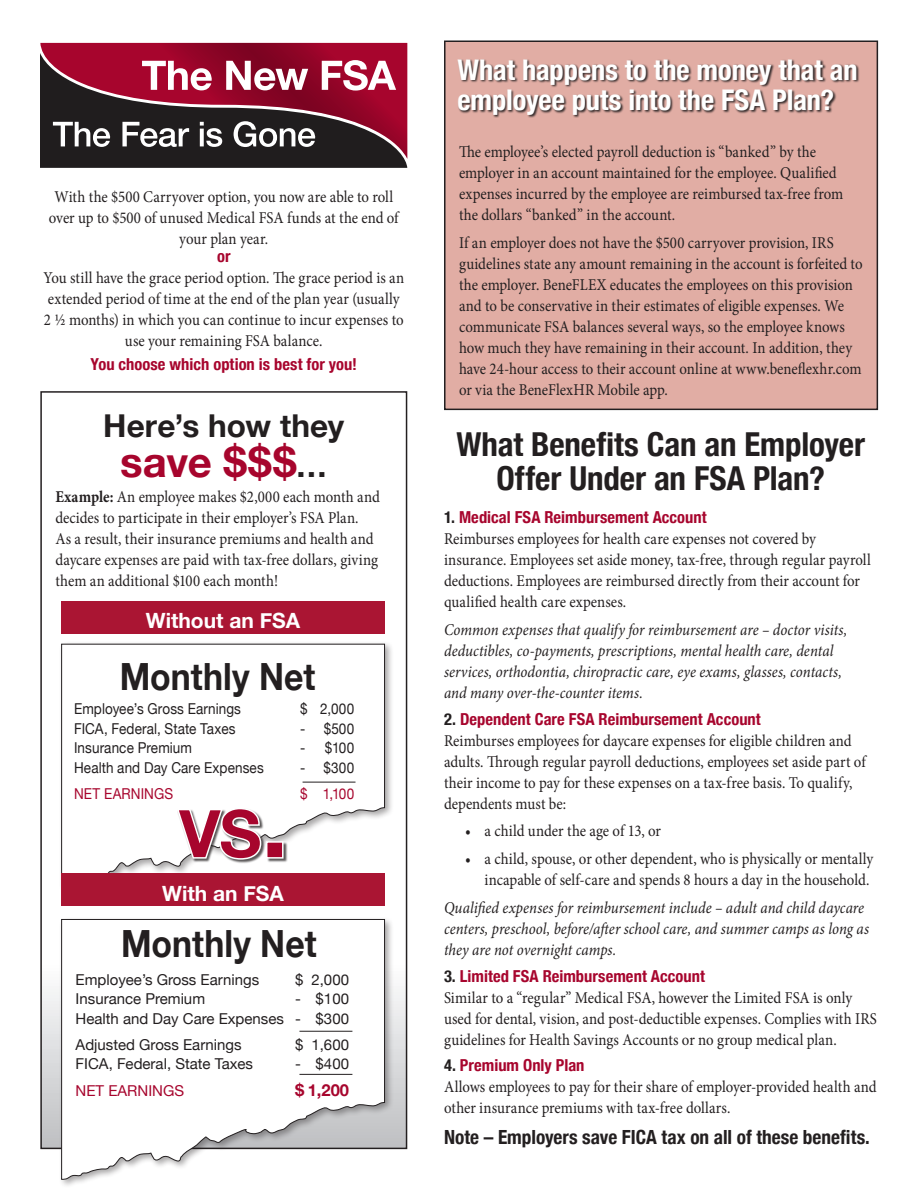
<style>
.page{position:relative;width:918px;height:1188px;background:#fff}
.page>*{position:absolute;margin:0;border:0;box-sizing:border-box;transform-origin:0 0}
.t1{font:700 42px "Helvetica Neue";color:#a7052d}
.t2{font:700 37.5px "Helvetica Neue";color:#231f20;scale:.9 1}
.t3{font:700 condensed 33px/34.5px "Helvetica Neue";letter-spacing:-.005em;color:#231f20;text-align:center}
.t4{font:700 31.5px "Helvetica Neue";letter-spacing:.005em;color:#231f20}
.t5{font:700 condensed 28.5px/30px "Helvetica Neue";letter-spacing:-.005em;color:#fff}
.t6{font:700 21px "Helvetica Neue";color:#fff}
.t7{font:700 condensed 19.5px "Helvetica Neue";color:#231f20}
.t8{font:16.5px/21px "Minion Pro";color:#231f20;scale:.9 1}
.t9{font:italic 16.5px/21px "Minion Pro";color:#231f20;scale:.9 1}
.t10{font:700 condensed 16.5px "Helvetica Neue";letter-spacing:.005em;color:#a7052d}
.t11{font:700 16.5px "Helvetica Neue";color:#a7052d}
.t12{font:15px/19.5px "Helvetica Neue";color:#231f20;text-align:right}
.t13{font:15px "Helvetica Neue";color:#231f20;scale:.9 1}
.t14{font:15px "Helvetica Neue";color:#a7052d;scale:.9 1}
.t15{font:15px "Helvetica Neue";color:#a7052d}
.s1{font-size:31.5px;color:#231f20}
.s2{font-weight:700}
.s3{color:#231f20}
</style>
<div class="page">
<div style="left:40px;top:391px;width:367px;height:758px;border:2px solid #231f20"></div>
<div style="left:58px;top:641px;width:336px;height:253px;background:#231f20;opacity:.4"></div>
<svg style="left:61px;top:644px;width:324px;height:230px"></svg>
<hr style="left:303px;top:782px;width:53px;height:1px;background:#231f20">
<div style="left:61px;top:601px;width:324px;height:32px;background:#aa1533"></div>
<div style="left:58px;top:916px;width:336px;height:272px;background:#231f20;opacity:.4"></div>
<svg style="left:61px;top:919px;width:324px;height:261px"></svg>
<hr style="left:299px;top:1074px;width:53px;height:1px;background:#231f20">
<hr style="left:299px;top:1031px;width:53px;height:1px;background:#231f20">
<div style="left:61px;top:874px;width:324px;height:32px;background:#aa1533"></div>
<div style="left:445px;top:41px;width:432px;height:368px;background:#e1ada4"></div>
<div style="left:444px;top:40px;width:434px;height:370px;border:2px solid #231f20"></div>
<div style="left:457px;top:59px;width:403px;height:59px;background:#231f20;opacity:.9"></div>
<div style="left:178px;top:808px;width:110px;height:56px;background:#231f20;opacity:.75"></div>
<svg style="left:176px;top:807px;width:108px;height:53px"></svg>
<svg style="left:40px;top:43px;width:367px;height:125px;background:#733343"></svg>
<p class="t8" style="left:49px;top:186px;width:390px;text-align:center">With the $500 Carryover option, you now are able to roll over up to $500 of unused Medical FSA funds at the end of your plan year.</p>
<p class="t10" style="left:217px;top:242px;width:15px">or</p>
<p class="t8" style="left:43px;top:267px;width:403px;text-align:center">You still have the grace period option. The grace period is an extended period of time at the end of the plan year (usually 2 ½ months) in which you can continue to incur expenses to use your remaining FSA balance.</p>
<p class="t10" style="left:91px;top:351px;width:268px">You choose which option is best for you!</p>
<h3 class="t4" style="left:103px;top:401px;width:243px">Here’s how they</h3>
<h1 class="t1" style="left:120px;top:429px;width:209px">save $$$<span class="s1">…</span></h1>
<p class="t8" style="left:55px;top:486px;width:362px"><span class="s2">Example:</span> An employee makes $2,000 each month and decides to participate in their employer’s FSA Plan.<br>As a result, their insurance premiums and health and daycare expenses are paid with tax-free dollars, giving them an additional $100 each month!</p>
<p class="t6" style="left:146px;top:604px;width:156px">Without an FSA</p>
<h2 class="t2" style="left:120px;top:647px;width:219px">Monthly Net</h2>
<p class="t13" style="left:74px;top:698px;width:187px">Employee’s Gross Earnings</p>
<p class="t13" style="left:300px;top:698px;width:61px">$ 2,000</p>
<p class="t13" style="left:74px;top:718px;width:181px">FICA, Federal, State Taxes</p>
<p class="t13" style="left:300px;top:718px;width:62px">‑ $500</p>
<p class="t13" style="left:74px;top:737px;width:133px">Insurance Premium</p>
<p class="t13" style="left:300px;top:737px;width:7px">‑</p>
<p class="t13" style="left:325px;top:737px;width:34px">$100</p>
<p class="t13" style="left:74px;top:757px;width:212px">Health and Day Care Expenses</p>
<p class="t13" style="left:300px;top:757px;width:61px">‑ $300</p>
<p class="t14" style="left:74px;top:783px;width:112px">NET EARNINGS</p>
<p class="t14" style="left:300px;top:783px;width:61px">$ 1,100</p>
<p class="t6" style="left:162px;top:877px;width:123px">With an FSA</p>
<h2 class="t2" style="left:121px;top:914px;width:219px">Monthly Net</h2>
<p class="t12" style="left:76px;top:971px;width:185px">Employee’s Gross Earnings</p>
<p class="t12" style="left:295px;top:971px;width:55px">$ 2,000</p>
<p class="t12" style="left:76px;top:990px;width:131px">Insurance Premium</p>
<p class="t12" style="left:76px;top:990px;width:275px">‑ $100<br>Health and Day Care Expenses ‑ $300</p>
<p class="t12" style="left:76px;top:1036px;width:168px">Adjusted Gross Earnings</p>
<p class="t12" style="left:295px;top:1036px;width:55px">$ 1,600</p>
<p class="t12" style="left:76px;top:1055px;width:179px">FICA, Federal, State Taxes</p>
<p class="t12" style="left:295px;top:1055px;width:55px">‑ $400</p>
<p class="t15" style="left:76px;top:1080px;width:110px">NET EARNINGS</p>
<p class="t11" style="left:295px;top:1077px;width:56px">$ 1,200</p>
<h3 class="t5" style="left:457px;top:53px;width:402px">What happens to the money that an employee puts into the FSA Plan?</h3>
<p class="t8" style="left:459px;top:142px;width:429px">The employee’s elected payroll deduction is “banked” by the employer in an account maintained for the employee. Qualified expenses incurred by the employee are reimbursed tax-free from the dollars “banked” in the account.</p>
<p class="t8" style="left:459px;top:232px;width:450px">If an employer does not have the $500 carryover provision, IRS guidelines state any amount remaining in the account is forfeited to the employer. BeneFLEX educates the employees on this provision and to be conservative in their estimates of eligible expenses. We communicate FSA balances several ways, so the employee knows how much they have remaining in their account. In addition, they have 24-hour access to their account online at www.beneflexhr.com or via the BeneFlexHR Mobile app.</p>
<h3 class="t3" style="left:456px;top:424px;width:410px">What Benefits Can an Employer<br>Offer Under an FSA Plan?</h3>
<p class="t10" style="left:444px;top:504px;width:264px"><span class="s3">1.</span> Medical FSA Reimbursement Account</p>
<p class="t8" style="left:444px;top:529px;width:476px">Reimburses employees for health care expenses not covered by insurance. Employees set aside money, tax-free, through regular payroll deductions. Employees are reimbursed directly from their account for qualified health care expenses.</p>
<p class="t9" style="left:444px;top:619px;width:450px">Common expenses that qualify for reimbursement are – doctor visits, deductibles, co-payments, prescriptions, mental health care, dental services, orthodontia, chiropractic care, eye exams, glasses, contacts, and many over-the-counter items.</p>
<p class="t10" style="left:444px;top:705px;width:318px"><span class="s3">2.</span> Dependent Care FSA Reimbursement Account</p>
<p class="t8" style="left:444px;top:730px;width:470px">Reimburses employees for daycare expenses for eligible children and adults. Through regular payroll deductions, employees set aside part of their income to pay for these expenses on a tax-free basis. To qualify, dependents must be:</p>
<p class="t8" style="left:465px;top:821px;width:219px">• a child under the age of 13, or</p>
<p class="t8" style="left:465px;top:849px;width:455px;text-align:right">• a child, spouse, or other dependent, who is physically or mentally incapable of self-care and spends 8 hours a day in the household.</p>
<p class="t9" style="left:444px;top:897px;width:474px">Qualified expenses for reimbursement include – adult and child daycare centers, preschool, before/after school care, and summer camps as long as they are not overnight camps.</p>
<p class="t10" style="left:444px;top:962px;width:262px"><span class="s3">3.</span> Limited FSA Reimbursement Account</p>
<p class="t8" style="left:444px;top:987px;width:483px">Similar to a “regular” Medical FSA, however the Limited FSA is only used for dental, vision, and post-deductible expenses. Complies with IRS guidelines for Health Savings Accounts or no group medical plan.</p>
<p class="t10" style="left:444px;top:1052px;width:142px"><span class="s3">4.</span> Premium Only Plan</p>
<p class="t8" style="left:444px;top:1076px;width:482px">Allows employees to pay for their share of employer-provided health and other insurance premiums with tax-free dollars.</p>
<p class="t7" style="left:444px;top:1121px;width:427px">Note – Employers save FICA tax on all of these benefits.</p>
</div>
